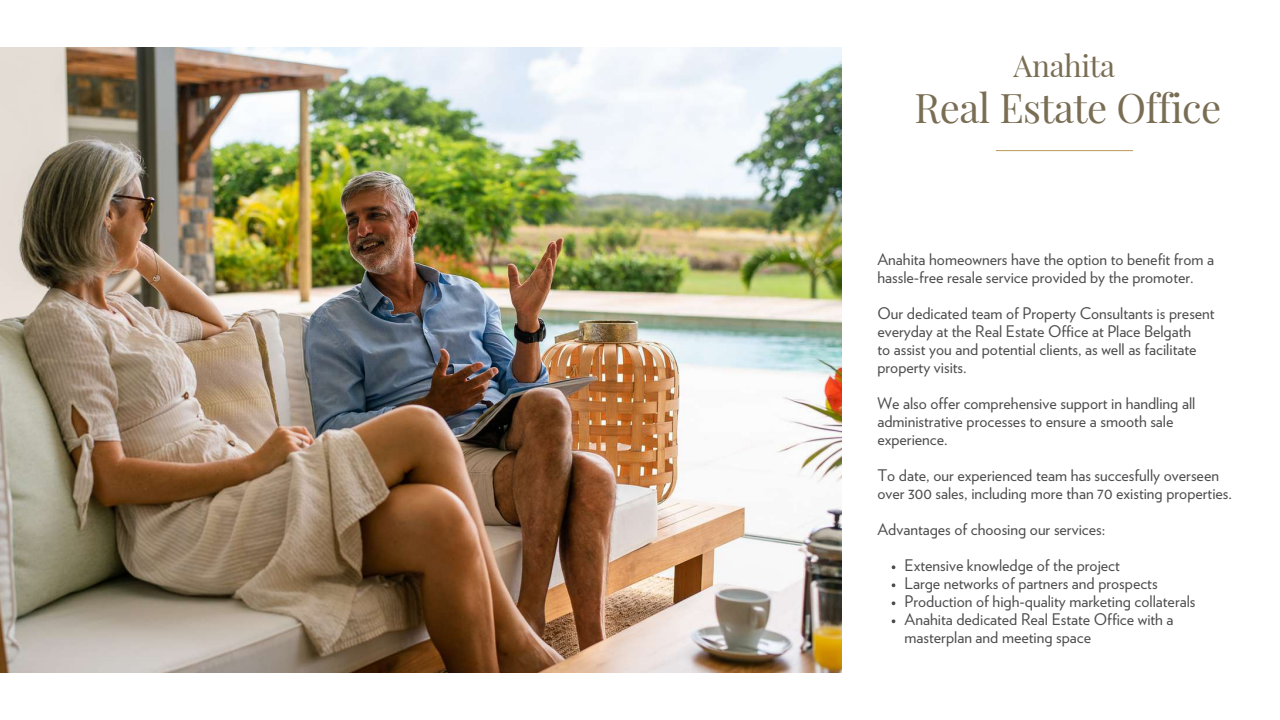
<style>
.page{position:relative;width:1280px;height:720px;background:#fff}
.page>*{position:absolute;margin:0;border:0;box-sizing:border-box;transform-origin:0 0}
.t1{font:40px "Playfair Display";letter-spacing:-.015em;color:#796d53}
.t2{font:30px "Playfair Display";letter-spacing:-.015em;color:#796d53}
.t3{font:16px/18px "Verlag";color:#4d4d4f}
</style>
<div class="page">
<img style="left:0;top:48px;width:841px;height:624px">
<hr style="left:995px;top:150px;width:137px;height:1px;background:#bc9a58">
<svg style="left:891px;top:565px;width:4px;height:4px"></svg>
<svg style="left:891px;top:583px;width:4px;height:4px"></svg>
<svg style="left:891px;top:601px;width:4px;height:4px"></svg>
<svg style="left:891px;top:619px;width:4px;height:4px"></svg>
<h2 class="t2" style="left:1013px;top:44px;width:103px">Anahita</h2>
<h1 class="t1" style="left:914px;top:80px;width:308px">Real Estate Office</h1>
<p class="t3" style="left:877px;top:251px;width:338px">Anahita homeowners have the option to benefit from a hassle-free resale service provided by the promoter.</p>
<p class="t3" style="left:877px;top:305px;width:339px">Our dedicated team of Property Consultants is present everyday at the Real Estate Office at Place Belgath<br>to assist you and potential clients, as well as facilitate property visits.</p>
<p class="t3" style="left:877px;top:395px;width:319px">We also offer comprehensive support in handling all administrative processes to ensure a smooth sale experience.</p>
<p class="t3" style="left:877px;top:467px;width:356px">To date, our experienced team has succesfully overseen over 300 sales, including more than 70 existing properties.</p>
<p class="t3" style="left:877px;top:521px;width:229px">Advantages of choosing our services:</p>
<p class="t3" style="left:904px;top:557px;width:292px">Extensive knowledge of the project<br>Large networks of partners and prospects Production of high-quality marketing collaterals Anahita dedicated Real Estate Office with a masterplan and meeting space</p>
</div>
